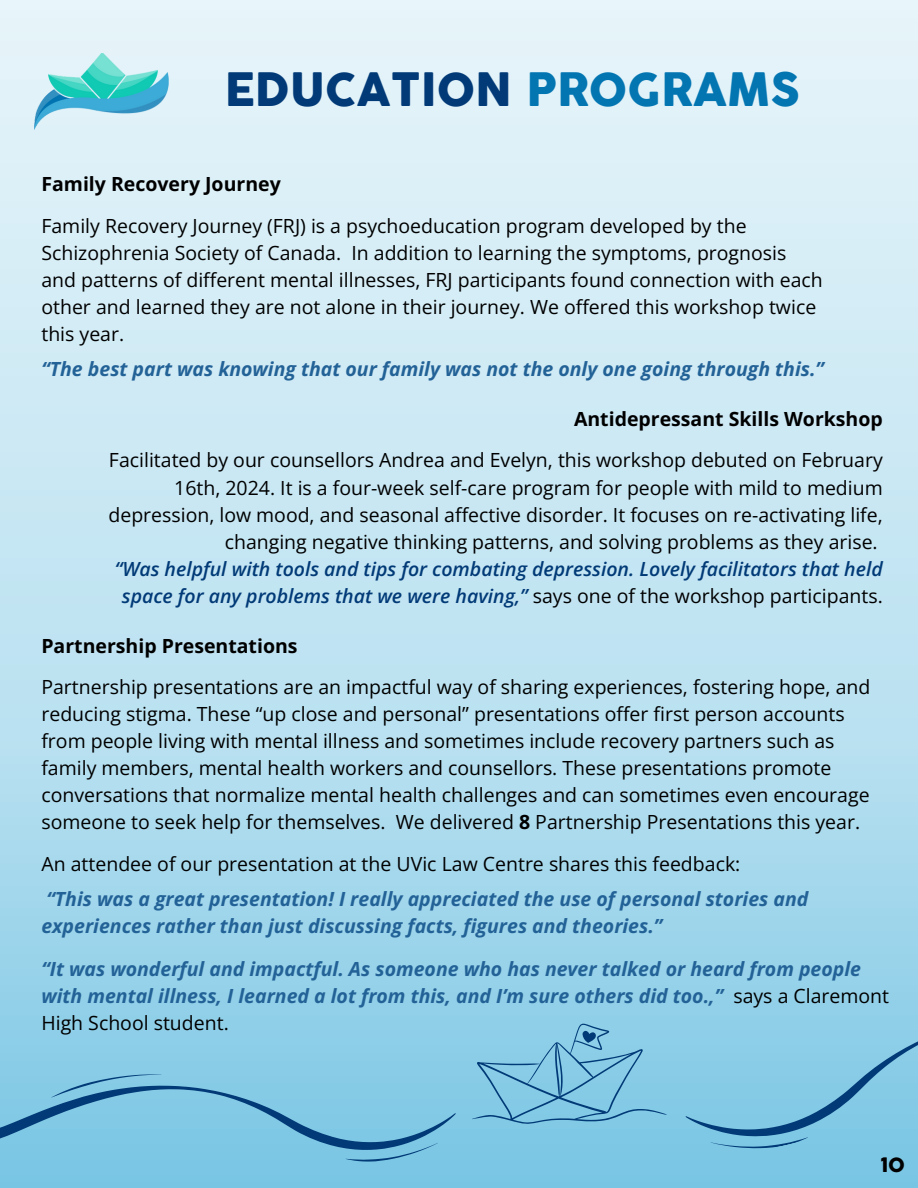
<style>
.page{position:relative;width:918px;height:1188px;background:#fff}
.page>*{position:absolute;margin:0;border:0;box-sizing:border-box;transform-origin:0 0}
.t1{font:45px "COCOGOOSE";color:#013a77}
.t2{font:19.5px/27px "Open Sans";color:#000}
.t3{font:italic 700 19.5px/27px "Open Sans";color:#236297}
.t4{font:italic 600 19.5px/27.2px "Open Sans";color:#013a77;text-align:center}
.t5{font:700 19.5px "Open Sans";color:#000}
.t6{font:19.5px "COCOGOOSE";color:#000}
.s1{color:#0376b2}
.s2{font-weight:400;font-style:normal;color:#000}
.s3{font-weight:700}
</style>
<div class="page">
<div style="left:0;top:0;width:918px;height:1188px;background:linear-gradient(to bottom,#f0f8fc,#86cbe6)"></div>
<img style="left:35px;top:54px;width:134px;height:75px">
<svg style="left:0;top:1074px;width:456px;height:88px"></svg>
<svg style="left:679px;top:942px;width:239px;height:214px;fill:#8dcee8"></svg>
<svg style="left:711px;top:1121px;width:98px;height:40px"></svg>
<svg style="left:472px;top:1024px;width:194px;height:101px"></svg>
<p class="t1" style="left:225px;top:59px;width:577px">EDUCATION <span class="s1">PROGRAMS</span></p>
<p class="t5" style="left:41px;top:170px;width:241px">Family Recovery Journey</p>
<p class="t2" style="left:41px;top:212px;width:783px">Family Recovery Journey (FRJ) is a psychoeducation program developed by the Schizophrenia Society of Canada. In addition to learning the symptoms, prognosis and patterns of different mental illnesses, FRJ participants found connection with each other and learned they are not alone in their journey. We offered this workshop twice this year.</p>
<p class="t3" style="left:41px;top:355px;width:784px">“The best part was knowing that our family was not the only one going through this.”</p>
<p class="t5" style="left:574px;top:406px;width:310px">Antidepressant Skills Workshop</p>
<p class="t2" style="left:109px;top:446px;width:776px;text-align:right">Facilitated by our counsellors Andrea and Evelyn, this workshop debuted on February 16th, 2024. It is a four-week self-care program for people with mild to medium depression, low mood, and seasonal affective disorder. It focuses on re-activating life, changing negative thinking patterns, and solving problems as they arise.</p>
<p class="t4" style="left:115px;top:555px;width:770px">“Was helpful with tools and tips for combating depression. Lovely facilitators that held space for any problems that we were having,” <span class="s2">says one of the workshop participants.</span></p>
<p class="t5" style="left:41px;top:632px;width:258px">Partnership Presentations</p>
<p class="t2" style="left:41px;top:673px;width:830px">Partnership presentations are an impactful way of sharing experiences, fostering hope, and reducing stigma. These “up close and personal” presentations offer first person accounts from people living with mental illness and sometimes include recovery partners such as family members, mental health workers and counsellors. These presentations promote conversations that normalize mental health challenges and can sometimes even encourage someone to seek help for themselves. We delivered <span class="s3">8</span> Partnership Presentations this year.</p>
<p class="t2" style="left:41px;top:850px;width:700px">An attendee of our presentation at the UVic Law Centre shares this feedback:</p>
<p class="t3" style="left:41px;top:885px;width:769px">“This was a great presentation! I really appreciated the use of personal stories and experiences rather than just discussing facts, figures and theories.”</p>
<p class="t3" style="left:41px;top:955px;width:849px">“It was wonderful and impactful. As someone who has never talked or heard from people with mental illness, I learned a lot from this, and I’m sure others did too.,” <span class="s2">says a Claremont<br>High School student.</span></p>
<p class="t6" style="left:881px;top:1151px;width:26px">10</p>
</div>
